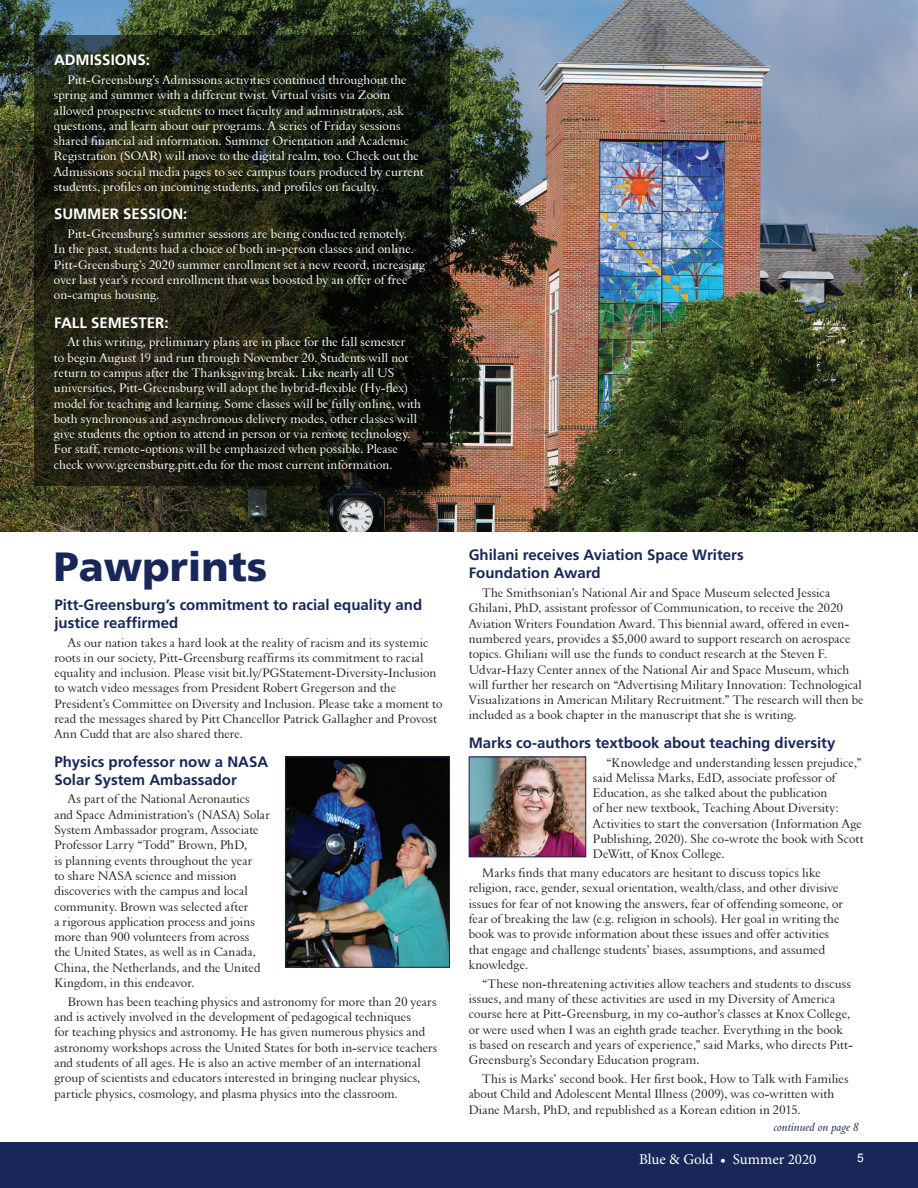
<style>
.page{position:relative;width:918px;height:1188px;background:#fff}
.page>*{position:absolute;margin:0;border:0;box-sizing:border-box;transform-origin:0 0}
.t1{font:900 40.8px "Frutiger";color:#182757}
.t2{font:700 15px/18px "Frutiger";color:#182757}
.t3{font:700 15px "Frutiger";color:#fff}
.t4{font:15px "Minion Pro";color:#fff}
.t5{font:12.75px/15.3px "Aldine 401 BT Roman A";letter-spacing:.005em;color:#231f20}
.t6{font:12.75px/15.3px "Aldine 401 BT Roman A";letter-spacing:.01em;color:#fff}
.t7{font:12px "Aldine 401 BT Italic A";letter-spacing:.01em;color:#182757}
.t8{font:12px "Arial";color:#fff}
</style>
<div class="page">
<img style="left:0;top:0;width:918px;height:531px">
<svg style="left:34px;top:36px;width:415px;height:450px;background:#1b1e10"></svg>
<div style="left:0;top:1142px;width:918px;height:46px;background:#182757"></div>
<img style="left:287px;top:759px;width:161px;height:207px">
<div style="left:285px;top:757px;width:165px;height:211px;border:1px solid #182757"></div>
<img style="left:471px;top:759px;width:113px;height:96px">
<div style="left:469px;top:757px;width:117px;height:100px;border:1px solid #182757"></div>
<p class="t3" style="left:54px;top:51px;width:97px">ADMISSIONS:</p>
<p class="t6" style="left:54px;top:72px;width:371px;text-indent:14px">Pitt-Greensburg’s Admissions activities continued throughout the spring and summer with a different twist. Virtual visits via Zoom allowed prospective students to meet faculty and administrators, ask questions, and learn about our programs. A series of Friday sessions shared financial aid information. Summer Orientation and Academic Registration (SOAR) will move to the digital realm, too. Check out the Admissions social media pages to see campus tours produced by current students, profiles on incoming students, and profiles on faculty.</p>
<p class="t3" style="left:54px;top:205px;width:135px">SUMMER SESSION:</p>
<p class="t6" style="left:54px;top:226px;width:373px;text-indent:14px">Pitt-Greensburg’s summer sessions are being conducted remotely.<br>In the past, students had a choice of both in-person classes and online.<br>Pitt-Greensburg’s 2020 summer enrollment set a new record, increasing over last year’s record enrollment that was boosted by an offer of free on-campus housing.</p>
<p class="t3" style="left:54px;top:314px;width:116px">FALL SEMESTER:</p>
<p class="t6" style="left:54px;top:334px;width:369px;text-indent:14px">At this writing, preliminary plans are in place for the fall semester<br>to begin August 19 and run through November 20. Students will not return to campus after the Thanksgiving break. Like nearly all US universities, Pitt-Greensburg will adopt the hybrid-flexible (Hy-flex) model for teaching and learning. Some classes will be fully online, with both synchronous and asynchronous delivery modes, other classes will give students the option to attend in person or via remote technology.<br>For staff, remote-options will be emphasized when possible. Please check www.greensburg.pitt.edu for the most current information.</p>
<h1 class="t1" style="left:54px;top:542px;width:215px">Pawprints</h1>
<p class="t2" style="left:54px;top:596px;width:369px">Pitt-Greensburg’s commitment to racial equality and justice reaffirmed</p>
<p class="t5" style="left:54px;top:635px;width:390px;text-indent:14px">As our nation takes a hard look at the reality of racism and its systemic roots in our society, Pitt-Greensburg reaffirms its commitment to racial equality and inclusion. Please visit bit.ly/PGStatement-Diversity-Inclusion to watch video messages from President Robert Gregerson and the President’s Committee on Diversity and Inclusion. Please take a moment to read the messages shared by Pitt Chancellor Patrick Gallagher and Provost Ann Cudd that are also shared there.</p>
<p class="t2" style="left:54px;top:753px;width:215px">Physics professor now a NASA<br>Solar System Ambassador</p>
<p class="t5" style="left:54px;top:791px;width:217px;text-indent:14px">As part of the National Aeronautics and Space Administration’s (NASA) Solar System Ambassador program, Associate Professor Larry “Todd” Brown, PhD,<br>is planning events throughout the year<br>to share NASA science and mission discoveries with the campus and local community. Brown was selected after<br>a rigorous application process and joins more than 900 volunteers from across<br>the United States, as well as in Canada, China, the Netherlands, and the United Kingdom, in this endeavor.</p>
<p class="t5" style="left:54px;top:994px;width:385px;text-indent:14px">Brown has been teaching physics and astronomy for more than 20 years and is actively involved in the development of pedagogical techniques<br>for teaching physics and astronomy. He has given numerous physics and astronomy workshops across the United States for both in-service teachers and students of all ages. He is also an active member of an international group of scientists and educators interested in bringing nuclear physics, particle physics, cosmology, and plasma physics into the classroom.</p>
<p class="t2" style="left:469px;top:546px;width:276px">Ghilani receives Aviation Space Writers<br>Foundation Award</p>
<p class="t5" style="left:469px;top:585px;width:397px;text-indent:14px">The Smithsonian’s National Air and Space Museum selected Jessica Ghilani, PhD, assistant professor of Communication, to receive the 2020<br>Aviation Writers Foundation Award. This biennial award, offered in even&shy;numbered years, provides a $5,000 award to support research on aerospace topics. Ghiliani will use the funds to conduct research at the Steven F.<br>Udvar-Hazy Center annex of the National Air and Space Museum, which will further her research on “Advertising Military Innovation: Technological Visualizations in American Military Recruitment.” The research will then be included as a book chapter in the manuscript that she is writing.</p>
<p class="t2" style="left:469px;top:734px;width:368px">Marks co-authors textbook about teaching diversity</p>
<p class="t5" style="left:593px;top:754px;width:272px;text-indent:14px">“Knowledge and understanding lessen prejudice,” said Melissa Marks, EdD, associate professor of Education, as she talked about the publication<br>of her new textbook, Teaching About Diversity:<br>Activities to start the conversation (Information Age Publishing, 2020). She co-wrote the book with Scott DeWitt, of Knox College.</p>
<p class="t5" style="left:469px;top:865px;width:376px;text-indent:14px">Marks finds that many educators are hesitant to discuss topics like religion, race, gender, sexual orientation, wealth/class, and other divisive issues for fear of not knowing the answers, fear of offending someone, or fear of breaking the law (e.g. religion in schools). Her goal in writing the book was to provide information about these issues and offer activities that engage and challenge students’ biases, assumptions, and assumed knowledge.</p>
<p class="t5" style="left:469px;top:976px;width:386px;text-indent:14px">“These non-threatening activities allow teachers and students to discuss issues, and many of these activities are used in my Diversity of America course here at Pitt-Greensburg, in my co-author’s classes at Knox College, or were used when I was an eighth grade teacher. Everything in the book is based on research and years of experience,” said Marks, who directs Pitt-Greensburg’s Secondary Education program.</p>
<p class="t5" style="left:469px;top:1071px;width:381px;text-indent:14px">This is Marks’ second book. Her first book, How to Talk with Families about Child and Adolescent Mental Illness (2009), was co-written with<br>Diane Marsh, PhD, and republished as a Korean edition in 2015.</p>
<p class="t7" style="left:774px;top:1119px;width:86px">continued on page 8</p>
<p class="t4" style="left:639px;top:1149px;width:179px">Blue &amp; Gold • Summer 2020</p>
<p class="t8" style="left:857px;top:1150px;width:8px">5</p>
</div>
